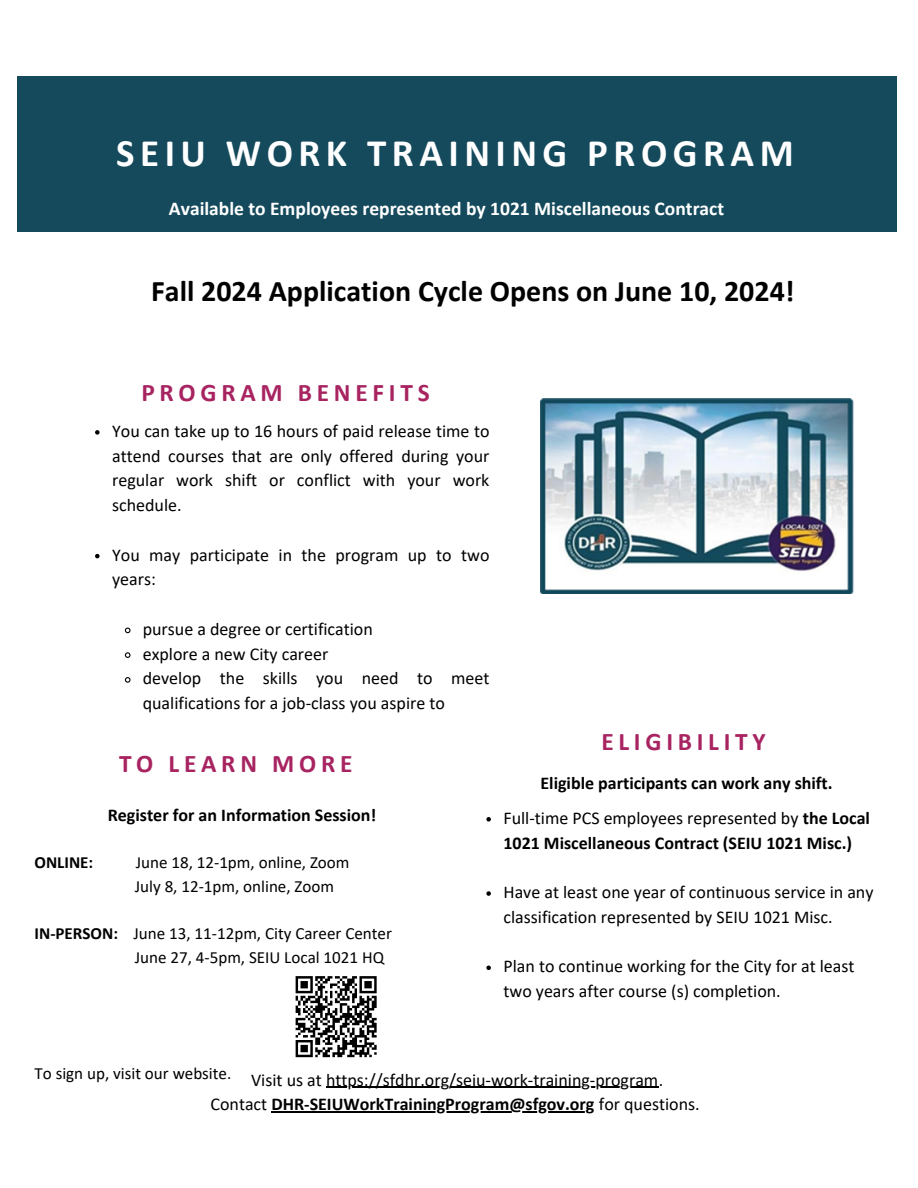
<style>
.page{position:relative;width:918px;height:1188px;background:#fff}
.page>*{position:absolute;margin:0;border:0;box-sizing:border-box;transform-origin:0 0}
.t1{font:700 39px "Calibri";letter-spacing:.14em;color:#fff}
.t2{font:700 30px "Calibri";color:#000}
.t3{font:700 25.35px "Calibri";letter-spacing:.185em;color:#a82461}
.t4{font:700 19.5px "Calibri";color:#fff}
.t5{font:18px/24.8px "Calibri";color:#000}
.t6{font:700 18px/24.8px "Calibri";color:#000}
.t7{font:17.1px "Calibri";color:#000}
.t8{font:700 17.1px "Calibri";color:#000}
.s1{font-weight:700}
.s2{font-weight:400}
</style>
<div class="page">
<div style="left:18px;top:77px;width:879px;height:155px;background:#144a5c"></div>
<img style="left:541px;top:399px;width:313px;height:194px">
<hr style="left:326px;top:1087px;width:333px;height:1px;background:#000">
<hr style="left:271px;top:1112px;width:324px;height:1px;background:#000">
<svg style="left:295px;top:976px;width:82px;height:82px"></svg>
<svg style="left:95px;top:430px;width:5px;height:5px"></svg>
<svg style="left:95px;top:554px;width:5px;height:4px"></svg>
<svg style="left:124px;top:627px;width:7px;height:7px"></svg>
<svg style="left:124px;top:652px;width:7px;height:6px"></svg>
<svg style="left:124px;top:677px;width:7px;height:6px"></svg>
<svg style="left:486px;top:817px;width:5px;height:5px"></svg>
<svg style="left:486px;top:891px;width:5px;height:5px"></svg>
<svg style="left:486px;top:966px;width:5px;height:4px"></svg>
<p class="t1" style="left:116px;top:137px;width:679px">SEIU WORK TRAINING PROGRAM</p>
<h5 class="t4" style="left:169px;top:200px;width:557px">Available to Employees represented by 1021 Miscellaneous Contract</h5>
<p class="t2" style="left:151px;top:279px;width:645px">Fall 2024 Application Cycle Opens on June 10, 2024!</p>
<p class="t3" style="left:141px;top:382px;width:290px">PROGRAM BENEFITS</p>
<p class="t5" style="left:112px;top:420px;width:379px;text-align:justify">You can take up to 16 hours of paid release time to attend courses that are only offered during your regular work shift or conflict with your work schedule.</p>
<p class="t5" style="left:112px;top:544px;width:379px">You may participate in the program up to two years:</p>
<p class="t5" style="left:143px;top:618px;width:232px">pursue a degree or certification</p>
<p class="t5" style="left:143px;top:643px;width:187px">explore a new City career</p>
<p class="t5" style="left:143px;top:668px;width:348px">develop the skills you need to meet qualifications for a job-class you aspire to</p>
<h4 class="t3" style="left:119px;top:753px;width:235px">TO LEARN MORE</h4>
<h2 class="t6" style="left:108px;top:804px;width:270px">Register for an Information Session!</h2>
<h3 class="t8" style="left:35px;top:855px;width:60px">ONLINE:</h3>
<h3 class="t7" style="left:136px;top:855px;width:215px">June 18, 12-1pm, online, Zoom</h3>
<p class="t7" style="left:135px;top:879px;width:201px">July 8, 12-1pm, online, Zoom</p>
<p class="t7" style="left:35px;top:926px;width:359px"><span class="s1">IN-PERSON:</span> June 13, 11-12pm, City Career Center</p>
<p class="t7" style="left:135px;top:950px;width:251px">June 27, 4-5pm, SEIU Local 1021 HQ</p>
<p class="t3" style="left:601px;top:731px;width:166px">ELIGIBILITY</p>
<p class="t6" style="left:540px;top:772px;width:294px">Eligible participants can work any shift.</p>
<p class="t6" style="left:503px;top:807px;width:368px"><span class="s2">Full-time PCS employees represented by</span> the Local<br>1021 Miscellaneous Contract (SEIU 1021 Misc.)</p>
<p class="t5" style="left:503px;top:881px;width:372px">Have at least one year of continuous service in any classification represented by SEIU 1021 Misc.</p>
<p class="t5" style="left:503px;top:955px;width:353px">Plan to continue working for the City for at least two years after course (s) completion.</p>
<h3 class="t7" style="left:35px;top:1066px;width:198px">To sign up, visit our website.</h3>
<h4 class="t5" style="left:251px;top:1069px;width:414px">Visit us at https://sfdhr.org/seiu-work-training-program.</h4>
<h4 class="t6" style="left:210px;top:1094px;width:491px"><span class="s2">Contact</span> DHR-SEIUWorkTrainingProgram@sfgov.org <span class="s2">for questions.</span></h4>
</div>
